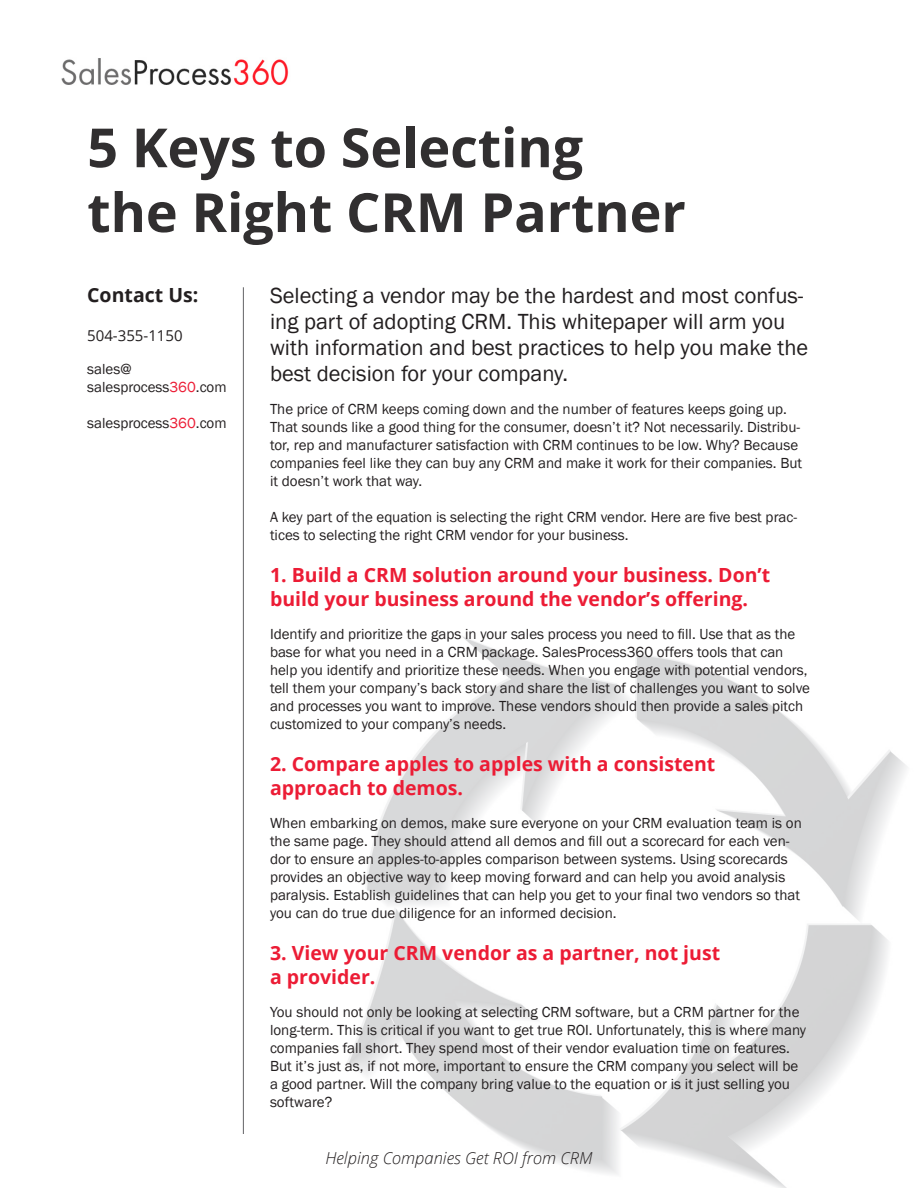
<style>
.page{position:relative;width:918px;height:1188px;background:#fff}
.page>*{position:absolute;margin:0;border:0;box-sizing:border-box;transform-origin:0 0}
.t1{font:700 54px/64.8px "Open Sans";letter-spacing:-.005em;color:#312f30}
.Intro_text{font:22.5px/25.8px "Franklin Gothic";color:#231f20}
.Subhead{font:700 19.5px/24px "Open Sans";color:#ec1c35}
.Subhead-2{font:700 19.5px "Open Sans";color:#231f20}
.t2{font:italic 300 16.5px "Open Sans";color:#231f20}
.Body_Text{font:15px/18px "Franklin Gothic";color:#231f20}
.Subhead-3{font:15px "Open Sans";color:#231f20}
.s1{color:#ec1c35}
</style>
<div class="page">
<img style="left:347px;top:636px;width:560px;height:552px">
<img style="left:61px;top:58px;width:228px;height:27px">
<hr style="left:243px;top:287px;width:1px;height:847px;background:#636366">
<p class="t1" style="left:87px;top:114px;width:600px">5 Keys to Selecting the Right CRM Partner</p>
<p class="Subhead-2" style="left:87px;top:281px;width:113px">Contact Us:</p>
<p class="Subhead-3" style="left:87px;top:325px;width:97px">504-355-1150</p>
<p class="Body_Text" style="left:87px;top:361px;width:141px">sales@ salesprocess<span class="s1">360</span>.com</p>
<p class="Body_Text" style="left:87px;top:415px;width:141px">salesprocess<span class="s1">360</span>.com</p>
<p class="Intro_text" style="left:270px;top:283px;width:540px">Selecting a vendor may be the hardest and most confus&shy;ing part of adopting CRM. This whitepaper will arm you with information and best practices to help you make the best decision for your company.</p>
<p class="Body_Text" style="left:270px;top:400px;width:534px">The price of CRM keeps coming down and the number of features keeps going up.<br>That sounds like a good thing for the consumer, doesn’t it? Not necessarily. Distribu&shy;tor, rep and manufacturer satisfaction with CRM continues to be low. Why? Because companies feel like they can buy any CRM and make it work for their companies. But it doesn’t work that way.</p>
<p class="Body_Text" style="left:270px;top:508px;width:529px">A key part of the equation is selecting the right CRM vendor. Here are five best prac&shy;tices to selecting the right CRM vendor for your business.</p>
<p class="Subhead" style="left:270px;top:562px;width:502px">1. Build a CRM solution around your business. Don’t build your business around the vendor’s offering.</p>
<p class="Body_Text" style="left:270px;top:625px;width:542px">Identify and prioritize the gaps in your sales process you need to fill. Use that as the base for what you need in a CRM package. SalesProcess360 offers tools that can help you identify and prioritize these needs. When you engage with potential vendors, tell them your company’s back story and share the list of challenges you want to solve and processes you want to improve. These vendors should then provide a sales pitch customized to your company’s needs.</p>
<p class="Subhead" style="left:270px;top:751px;width:447px">2. Compare apples to apples with a consistent approach to demos.</p>
<p class="Body_Text" style="left:270px;top:814px;width:533px">When embarking on demos, make sure everyone on your CRM evaluation team is on the same page. They should attend all demos and fill out a scorecard for each ven&shy;dor to ensure an apples-to-apples comparison between systems. Using scorecards provides an objective way to keep moving forward and can help you avoid analysis paralysis. Establish guidelines that can help you get to your final two vendors so that you can do true due diligence for an informed decision.</p>
<p class="Subhead" style="left:270px;top:940px;width:452px">3. View your CRM vendor as a partner, not just a provider.</p>
<p class="Body_Text" style="left:270px;top:1003px;width:538px">You should not only be looking at selecting CRM software, but a CRM partner for the long-term. This is critical if you want to get true ROI. Unfortunately, this is where many companies fall short. They spend most of their vendor evaluation time on features.<br>But it’s just as, if not more, important to ensure the CRM company you select will be a good partner. Will the company bring value to the equation or is it just selling you software?</p>
<p class="t2" style="left:325px;top:1146px;width:269px">Helping Companies Get ROI from CRM</p>
</div>
